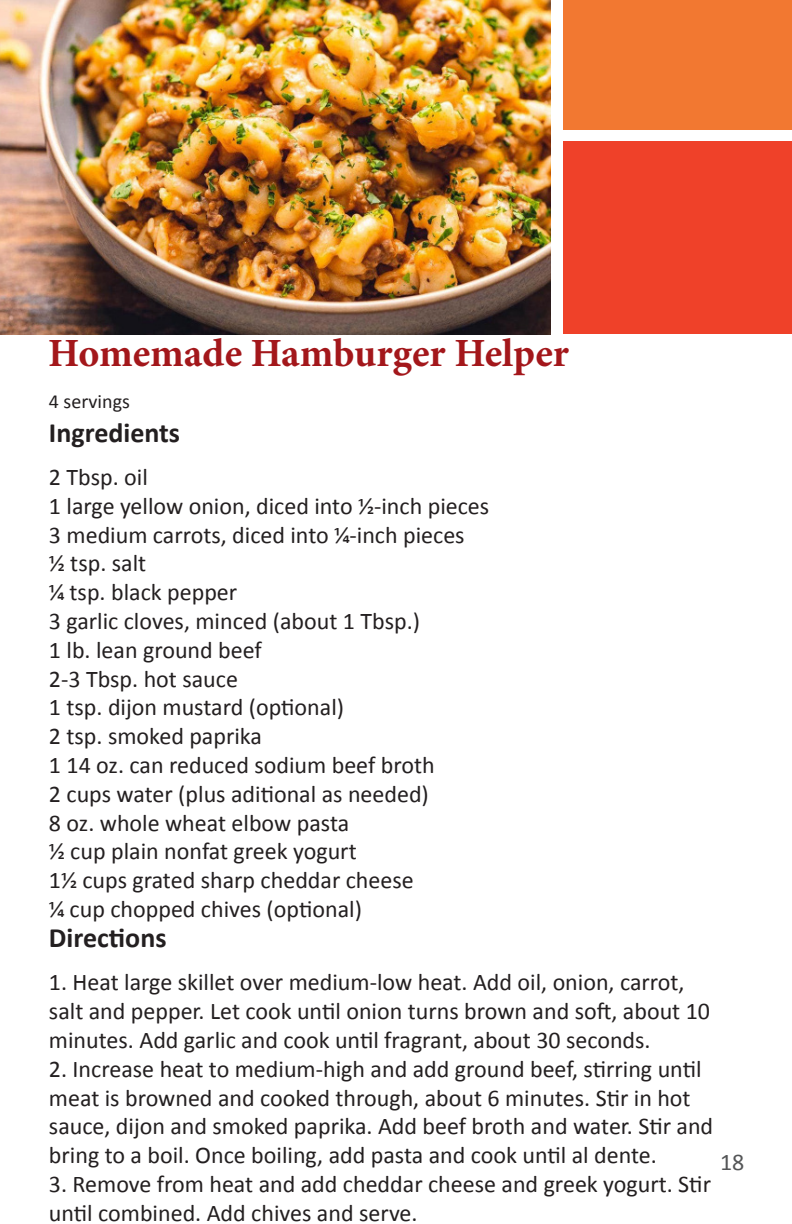
<style>
.page{position:relative;width:792px;height:1224px;background:#fff}
.page>*{position:absolute;margin:0;border:0;box-sizing:border-box;transform-origin:0 0}
.t1{font:700 40px "Minion Pro";letter-spacing:-.005em;color:#a3171b}
.t2{font:700 28px "Calibri";color:#231f20}
.t3{font:24px/28.8px "Calibri";color:#231f20}
.t4{font:24px "Calibri";color:#545557}
.t5{font:20px "Calibri";color:#231f20}
</style>
<div class="page">
<div style="left:563px;top:0;width:229px;height:130px;background:#f27831"></div>
<div style="left:563px;top:141px;width:229px;height:193px;background:#ef4129"></div>
<img style="left:0;top:0;width:551px;height:334px">
<p class="t1" style="left:48px;top:325px;width:522px">Homemade Hamburger Helper</p>
<p class="t5" style="left:49px;top:389px;width:82px">4 servings</p>
<p class="t2" style="left:49px;top:415px;width:133px">Ingredients</p>
<p class="t3" style="left:49px;top:463px;width:100px">2 Tbsp. oil</p>
<p class="t3" style="left:49px;top:492px;width:442px">1 large yellow onion, diced into 1/2-inch pieces</p>
<p class="t3" style="left:49px;top:520px;width:417px">3 medium carrots, diced into 1/4-inch pieces</p>
<p class="t3" style="left:49px;top:549px;width:99px">1/2 tsp. salt</p>
<p class="t3" style="left:49px;top:578px;width:190px">1/4 tsp. black pepper</p>
<p class="t3" style="left:49px;top:607px;width:373px">3 garlic cloves, minced (about 1 Tbsp.)</p>
<p class="t3" style="left:49px;top:636px;width:214px">1 lb. lean ground beef</p>
<p class="t3" style="left:49px;top:664px;width:191px">2-3 Tbsp. hot sauce</p>
<p class="t3" style="left:49px;top:693px;width:297px">1 tsp. dijon mustard (optional)</p>
<p class="t3" style="left:49px;top:722px;width:215px">2 tsp. smoked paprika</p>
<p class="t3" style="left:49px;top:751px;width:387px">1 14 oz. can reduced sodium beef broth</p>
<p class="t3" style="left:49px;top:780px;width:381px">2 cups water (plus aditional as needed)</p>
<p class="t3" style="left:49px;top:808px;width:302px">8 oz. whole wheat elbow pasta</p>
<p class="t3" style="left:49px;top:837px;width:309px">1/2 cup plain nonfat greek yogurt</p>
<p class="t3" style="left:49px;top:866px;width:366px">11/2 cups grated sharp cheddar cheese</p>
<p class="t3" style="left:49px;top:895px;width:315px">1/4 cup chopped chives (optional)</p>
<p class="t2" style="left:49px;top:920px;width:119px">Directions</p>
<p class="t3" style="left:49px;top:968px;width:663px">1. Heat large skillet over medium-low heat. Add oil, onion, carrot, salt and pepper. Let cook until onion turns brown and soft, about 10 minutes. Add garlic and cook until fragrant, about 30 seconds.</p>
<p class="t3" style="left:49px;top:1054px;width:666px">2. Increase heat to medium-high and add ground beef, stirring until meat is browned and cooked through, about 6 minutes. Stir in hot sauce, dijon and smoked paprika. Add beef broth and water. Stir and bring to a boil. Once boiling, add pasta and cook until al dente.</p>
<p class="t3" style="left:49px;top:1170px;width:664px">3. Remove from heat and add cheddar cheese and greek yogurt. Stir until combined. Add chives and serve.</p>
<p class="t4" style="left:720px;top:1147px;width:26px">18</p>
</div>
